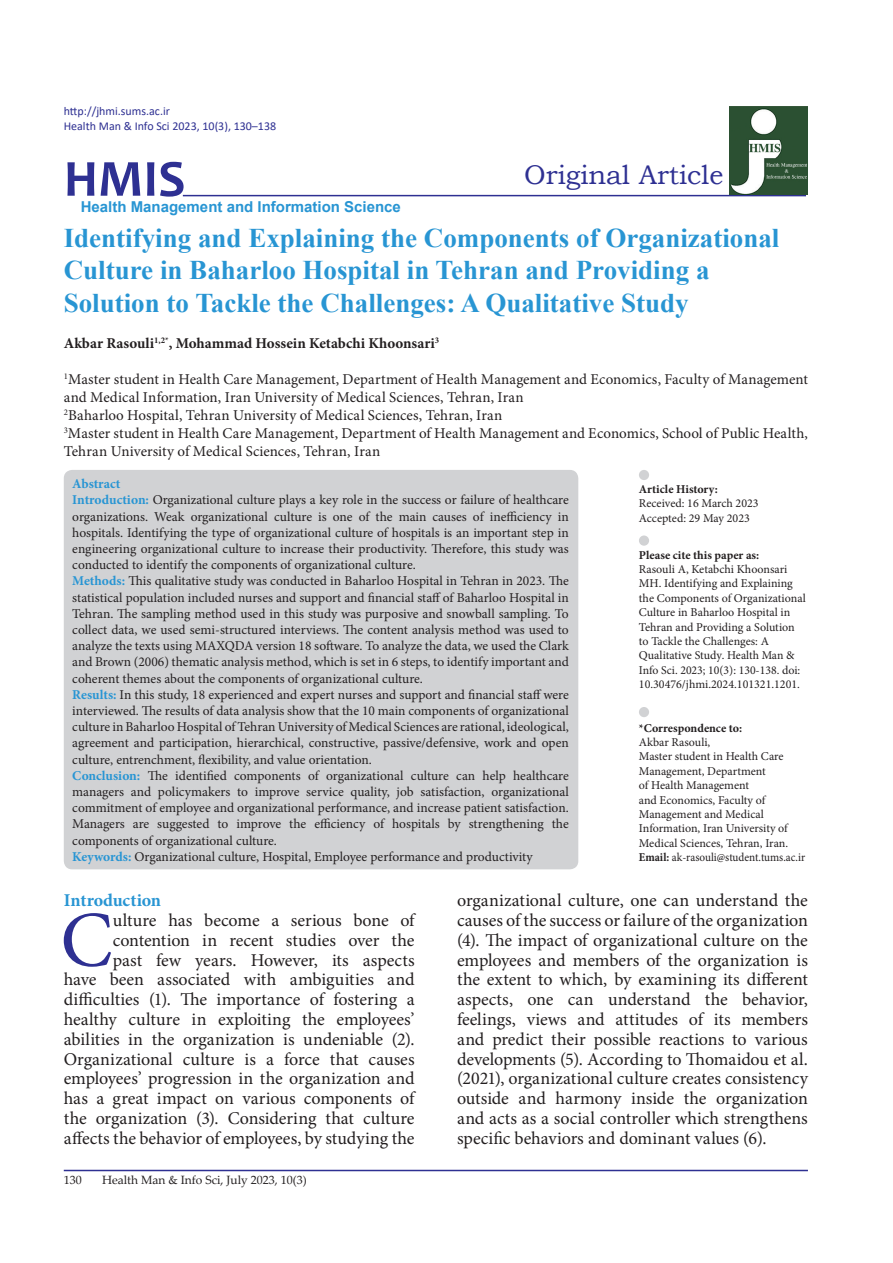
<style>
.page{position:relative;width:893px;height:1263px;background:#fff}
.page>*{position:absolute;margin:0;border:0;box-sizing:border-box;transform-origin:0 0}
.t1{font:78.9px "Minion Pro";color:#2e3092}
.t2{font:700 52.5px "Candara";color:#2e3092}
.t3{font:700 27px/32.4px "Times New Roman";color:#2895d3}
.t4{font:27px "Bookman Old Style";color:#2e3092}
.t5{font:18px/19.8px "Minion Pro";letter-spacing:-.005em;color:#231f20;text-align:right}
.t6{font:700 18px "Minion Pro";letter-spacing:-.005em;color:#2895d3}
.t7{font:15px/18px "Minion Pro";letter-spacing:.005em;color:#231f20}
.t8{font:700 15px "Minion Pro";color:#231f20}
.t9{font:700 15px "Arial";color:#2895d3}
.t10{font:13.5px/16.2px "Minion Pro";color:#231f20}
.t11{font:12px/14.4px "Minion Pro";color:#231f20}
.t12{font:12px/14.4px "Calibri";color:#2e3092}
.t13{font:700 12px "Minion Pro";color:#231f20}
.t14{font:12px "Palatino Linotype";color:#231f20}
.s1{font-weight:700;color:#2895d3}
.s2{font-weight:700}
</style>
<div class="page">
<hr style="left:64px;top:1170px;width:744px;height:1px;background:#2e3092">
<hr style="left:183px;top:195px;width:623px;height:1px;background:#2e3092">
<img style="left:729px;top:106px;width:79px;height:89px">
<div style="left:64px;top:470px;width:514px;height:399px;background:#d1d2d4;border-radius:9px"></div>
<div style="left:639px;top:470px;width:10px;height:10px;background:#d1d2d4;border-radius:50%"></div>
<div style="left:639px;top:707px;width:10px;height:10px;background:#d1d2d4;border-radius:50%"></div>
<div style="left:639px;top:535px;width:10px;height:11px;background:#d1d2d4;border-radius:50%"></div>
<p class="t12" style="left:64px;top:104px;width:214px">http://jhmi.sums.ac.ir<br>Health Man &amp; Info Sci 2023, 10(3), 130–138</p>
<h2 class="t2" style="left:64px;top:146px;width:123px">HMIS</h2>
<p class="t9" style="left:81px;top:196px;width:322px">Health Management and Information Science</p>
<h3 class="t4" style="left:524px;top:157px;width:201px">Original Article</h3>
<h3 class="t3" style="left:64px;top:221px;width:717px">Identifying and Explaining the Components of Organizational<br>Culture in Baharloo Hospital in Tehran and Providing a<br>Solution to Tackle the Challenges: A Qualitative Study</h3>
<p class="t8" style="left:64px;top:332px;width:377px">Akbar Rasouli<sup>1,2*</sup>, Mohammad Hossein Ketabchi Khoonsari<sup>3</sup></p>
<p class="t7" style="left:64px;top:370px;width:746px"><sup>1</sup>Master student in Health Care Management, Department of Health Management and Economics, Faculty of Management and Medical Information, Iran University of Medical Sciences, Tehran, Iran<br><sup>2</sup>Baharloo Hospital, Tehran University of Medical Sciences, Tehran, Iran<br><sup>3</sup>Master student in Health Care Management, Department of Health Management and Economics, School of Public Health, Tehran University of Medical Sciences, Tehran, Iran</p>
<p class="t13" style="left:639px;top:481px;width:80px">Article History:</p>
<p class="t11" style="left:639px;top:496px;width:121px">Received: 16 March 2023<br>Accepted: 29 May 2023</p>
<p class="t10" style="left:72px;top:476px;width:498px"><span class="s1">Abstract<br>Introduction:</span> Organizational culture plays a key role in the success or failure of healthcare organizations. Weak organizational culture is one of the main causes of inefficiency in hospitals. Identifying the type of organizational culture of hospitals is an important step in engineering organizational culture to increase their productivity. Therefore, this study was conducted to identify the components of organizational culture.<br><span class="s1">Methods:</span> This qualitative study was conducted in Baharloo Hospital in Tehran in 2023. The statistical population included nurses and support and financial staff of Baharloo Hospital in Tehran. The sampling method used in this study was purposive and snowball sampling. To collect data, we used semi-structured interviews. The content analysis method was used to analyze the texts using MAXQDA version 18 software. To analyze the data, we used the Clark and Brown (2006) thematic analysis method, which is set in 6 steps, to identify important and coherent themes about the components of organizational culture.<br><span class="s1">Results:</span> In this study, 18 experienced and expert nurses and support and financial staff were interviewed. The results of data analysis show that the 10 main components of organizational culture in Baharloo Hospital of Tehran University of Medical Sciences are rational, ideological, agreement and participation, hierarchical, constructive, passive/defensive, work and open culture, entrenchment, flexibility, and value orientation.<br><span class="s1">Conclusion:</span> The identified components of organizational culture can help healthcare managers and policymakers to improve service quality, job satisfaction, organizational commitment of employee and organizational performance, and increase patient satisfaction.<br>Managers are suggested to improve the efficiency of hospitals by strengthening the components of organizational culture.<br><span class="s1">Keywords:</span> Organizational culture, Hospital, Employee performance and productivity</p>
<p class="t13" style="left:639px;top:546px;width:122px">Please cite this paper as:</p>
<p class="t11" style="left:639px;top:562px;width:168px">Rasouli A, Ketabchi Khoonsari<br>MH. Identifying and Explaining the Components of Organizational<br>Culture in Baharloo Hospital in<br>Tehran and Providing a Solution to Tackle the Challenges: A<br>Qualitative Study. Health Man &amp;<br>Info Sci. 2023; 10(3): 130-138. doi:<br>10.30476/jhmi.2024.101321.1201.</p>
<p class="t13" style="left:639px;top:719px;width:105px">*Correspondence to:</p>
<p class="t11" style="left:639px;top:735px;width:168px">Akbar Rasouli,<br>Master student in Health Care<br>Management, Department<br>of Health Management<br>and Economics, Faculty of<br>Management and Medical<br>Information, Iran University of<br>Medical Sciences, Tehran, Iran.<br><span class="s2">Email:</span> ak-rasouli@student.tums.ac.ir</p>
<h3 class="t6" style="left:64px;top:888px;width:99px">Introduction</h3>
<h1 class="t1" style="left:60px;top:887px;width:54px">C</h1>
<p class="t5" style="left:64px;top:910px;width:352px">ulture has become a serious bone of contention in recent studies over the<br>past few years. However, its aspects<br>have been associated with ambiguities and difficulties (1). The importance of fostering a healthy culture in exploiting the employees’ abilities in the organization is undeniable (2).<br>Organizational culture is a force that causes employees’ progression in the organization and has a great impact on various components of the organization (3). Considering that culture affects the behavior of employees, by studying the</p>
<p class="t14" style="left:64px;top:1172px;width:19px">130</p>
<p class="t14" style="left:102px;top:1171px;width:206px">Health Man &amp; Info Sci, July 2023, 10(3)</p>
<p class="t5" style="left:457px;top:890px;width:352px;text-align:justify">organizational culture, one can understand the causes of the success or failure of the organization (4). The impact of organizational culture on the employees and members of the organization is the extent to which, by examining its different aspects, one can understand the behavior, feelings, views and attitudes of its members and predict their possible reactions to various developments (5). According to Thomaidou et al. (2021), organizational culture creates consistency outside and harmony inside the organization and acts as a social controller which strengthens specific behaviors and dominant values (6).</p>
</div>
